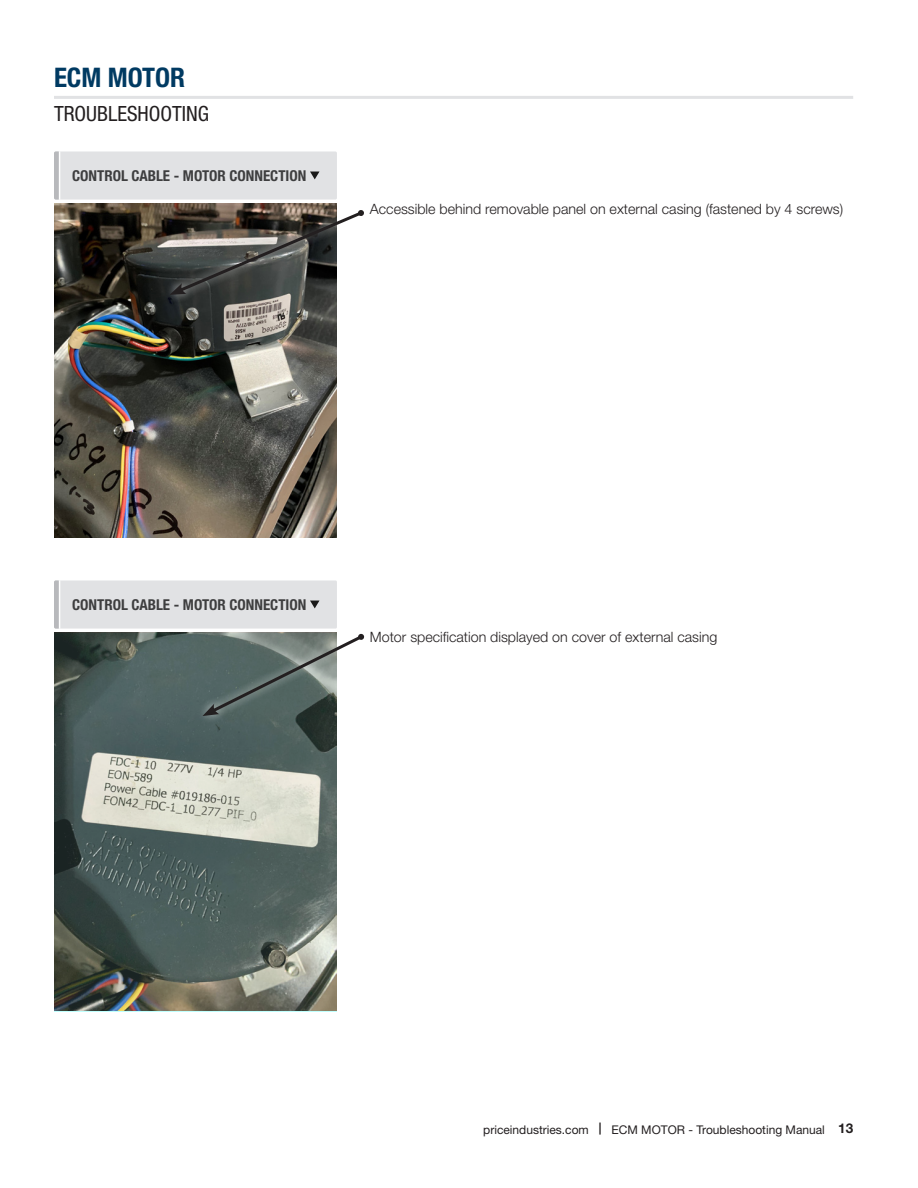
<style>
.page{position:relative;width:918px;height:1188px;background:#fff}
.page>*{position:absolute;margin:0;border:0;box-sizing:border-box;transform-origin:0 0}
.t1{font:700 condensed 27px "Helvetica Neue LT Std";color:#003a62}
.t2{font:condensed 21px "Helvetica Neue LT Std";color:#231f20}
.Image_Caption_Descri{font:700 condensed 15px "Helvetica Neue LT Std";color:#3e3e3f}
.Body{font:300 14.25px "Helvetica Neue LT Std";color:#231f20}
.t3{font:12px "Helvetica Neue LT Std";color:#231f20}
.s1{font-weight:700}
.s2{font-weight:700;font-size:13.5px}
</style>
<div class="page">
<hr style="left:54px;top:96px;width:799px;height:3px;background:#e1e2e4">
<img style="left:54px;top:204px;width:283px;height:333px">
<div style="left:55px;top:151px;width:282px;height:49px;background:#e1e2e4;border-radius:2px"></div>
<hr style="left:59px;top:151px;width:1px;height:49px;background:#fff">
<svg style="left:54px;top:151px;width:5px;height:49px"></svg>
<div style="left:55px;top:580px;width:282px;height:49px;background:#e1e2e4"></div>
<hr style="left:59px;top:581px;width:1px;height:48px;background:#fff">
<svg style="left:54px;top:580px;width:5px;height:49px"></svg>
<img style="left:54px;top:633px;width:283px;height:377px">
<svg style="left:183px;top:628px;width:182px;height:100px"></svg>
<svg style="left:310px;top:172px;width:9px;height:7px"></svg>
<svg style="left:310px;top:601px;width:9px;height:7px"></svg>
<svg style="left:151px;top:199px;width:213px;height:109px"></svg>
<h1 class="t1" style="left:54px;top:61px;width:89px">ECM MOTOR</h1>
<h2 class="t2" style="left:54px;top:102px;width:157px">TROUBLESHOOTING</h2>
<p class="Image_Caption_Descri" style="left:72px;top:166px;width:236px">CONTROL CABLE - MOTOR CONNECTION</p>
<p class="Body" style="left:370px;top:200px;width:475px">Accessible behind removable panel on external casing (fastened by 4 screws)</p>
<p class="Image_Caption_Descri" style="left:72px;top:595px;width:236px">CONTROL CABLE - MOTOR CONNECTION</p>
<p class="Body" style="left:370px;top:628px;width:349px">Motor specification displayed on cover of external casing</p>
<p class="t3" style="left:483px;top:1122px;width:371px">priceindustries.com <span class="s1">|</span> ECM Motor - Troubleshooting Manual <span class="s2">13</span></p>
</div>
